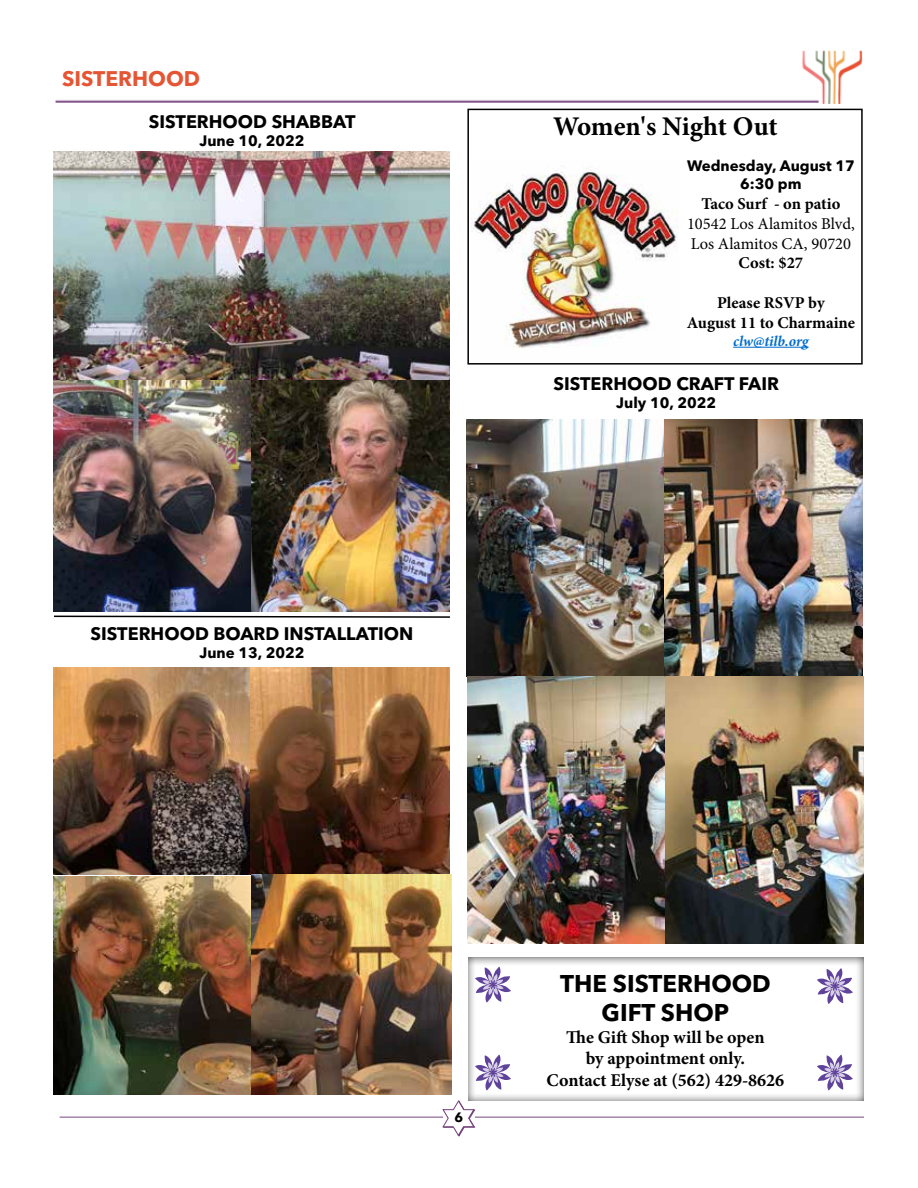
<style>
.page{position:relative;width:918px;height:1188px;background:#fff}
.page>*{position:absolute;margin:0;border:0;box-sizing:border-box;transform-origin:0 0}
.t1{font:700 27px "Minion Pro";letter-spacing:-.005em;color:#000}
.t2{font:700 24px/28.8px "Avenir Next LT Pro";color:#000;text-align:center}
.t3{font:700 21px "Avenir Next LT Pro";color:#e55534}
.t4{font:700 18px/21.6px "Minion Pro";color:#000;text-align:center}
.t5{font:700 18px "Avenir Next LT Pro";color:#000}
.t6{font:700 16.5px/19.8px "Minion Pro";color:#000;text-align:center}
.t7{font:16.5px/19.8px "Minion Pro";color:#000}
.t8{font:700 15px/18px "Avenir Next LT Pro";color:#000;text-align:center}
.t9{font:italic 700 15px "Minion Pro";letter-spacing:-.005em;color:#006dcf}
.t10{font:700 13.5px "Avenir Next LT Pro";color:#000}
</style>
<div class="page">
<svg style="left:443px;top:1100px;width:32px;height:37px"></svg>
<hr style="left:475px;top:1117px;width:389px;height:1px;background:#79457f">
<hr style="left:60px;top:1117px;width:383px;height:1px;background:#79457f">
<img style="left:55px;top:50px;width:808px;height:54px">
<div style="left:468px;top:956px;width:399px;height:145px;background:#000;opacity:.75"></div>
<svg style="left:475px;top:967px;width:36px;height:36px"></svg>
<svg style="left:817px;top:968px;width:36px;height:36px"></svg>
<svg style="left:475px;top:1055px;width:36px;height:35px"></svg>
<svg style="left:817px;top:1055px;width:36px;height:35px"></svg>
<img style="left:53px;top:151px;width:396px;height:241px">
<img style="left:54px;top:381px;width:396px;height:231px">
<img style="left:467px;top:420px;width:396px;height:523px">
<hr style="left:733px;top:347px;width:76px;height:1px;background:#006dcf">
<img style="left:472px;top:168px;width:206px;height:180px">
<div style="left:467px;top:109px;width:396px;height:256px;border:2px solid #000"></div>
<svg style="left:54px;top:615px;width:396px;height:3px"></svg>
<img style="left:54px;top:667px;width:397px;height:428px">
<p class="t3" style="left:62px;top:66px;width:140px">SISTERHOOD</p>
<p class="t5" style="left:149px;top:111px;width:208px">SISTERHOOD SHABBAT</p>
<p class="t8" style="left:199px;top:132px;width:107px">June 10, 2022</p>
<p class="t5" style="left:91px;top:623px;width:324px">SISTERHOOD BOARD INSTALLATION</p>
<p class="t8" style="left:199px;top:644px;width:107px">June 13, 2022</p>
<h1 class="t1" style="left:553px;top:107px;width:226px">Women's Night Out</h1>
<p class="t8" style="left:687px;top:157px;width:169px">Wednesday, August 17<br>6:30 pm</p>
<p class="t6" style="left:701px;top:194px;width:141px">Taco Surf - on patio</p>
<p class="t7" style="left:687px;top:214px;width:169px">10542 Los Alamitos Blvd,<br>Los Alamitos CA, 90720</p>
<p class="t6" style="left:739px;top:253px;width:66px">Cost: $27</p>
<p class="t6" style="left:687px;top:293px;width:170px">Please RSVP by<br>August 11 to Charmaine</p>
<p class="t9" style="left:733px;top:330px;width:77px">clw@tilb.org</p>
<p class="t5" style="left:553px;top:373px;width:227px">SISTERHOOD CRAFT FAIR</p>
<p class="t8" style="left:616px;top:394px;width:101px">July 10, 2022</p>
<p class="t10" style="left:455px;top:1109px;width:10px">6</p>
<h2 class="t2" style="left:560px;top:969px;width:212px">THE SISTERHOOD<br>GIFT SHOP</h2>
<p class="t4" style="left:547px;top:1026px;width:239px">The Gift Shop will be open<br>by appointment only.<br>Contact Elyse at (562) 429-8626</p>
</div>
